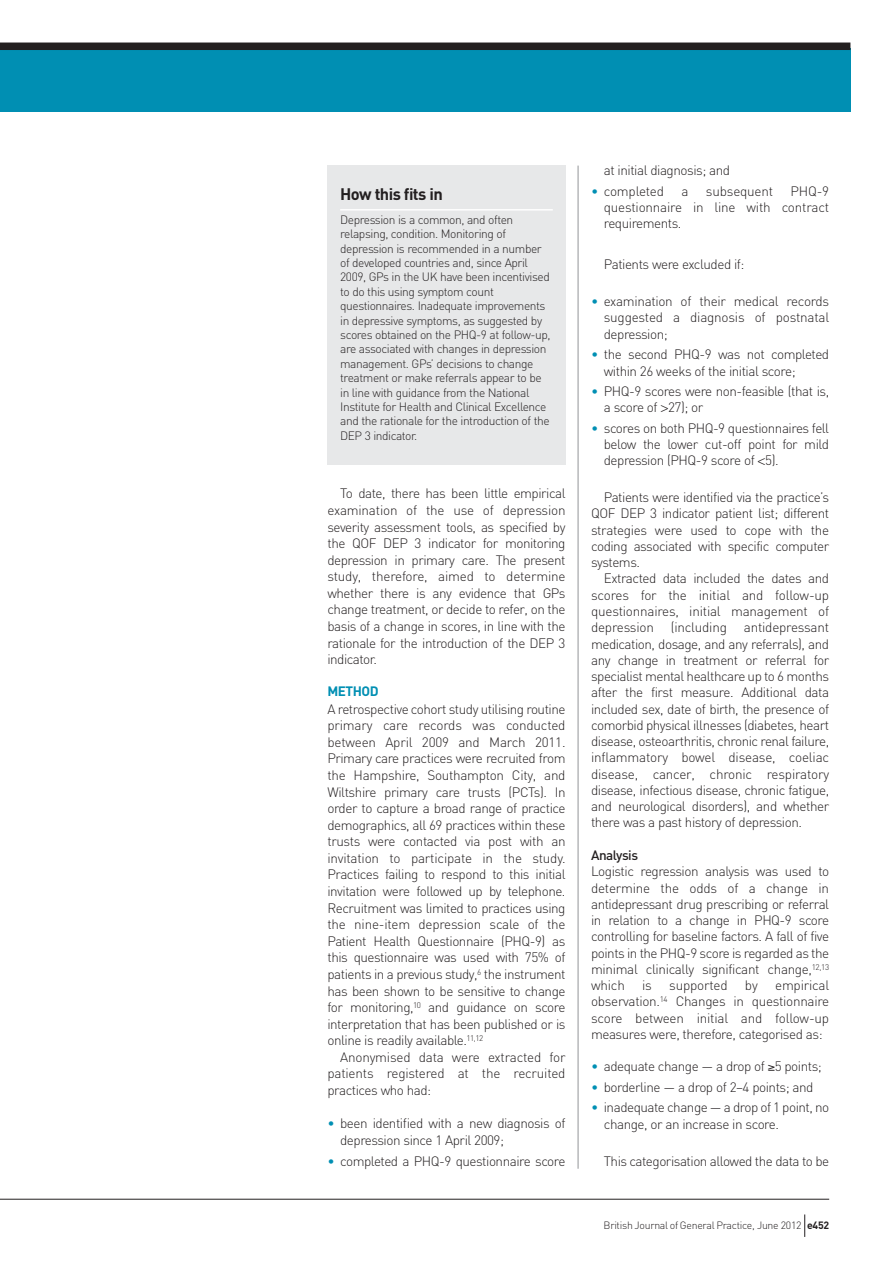
<style>
.page{position:relative;width:893px;height:1263px;background:#fff}
.page>*{position:absolute;margin:0;border:0;box-sizing:border-box;transform-origin:0 0}
.t1{font:700 16.5px "DIN";letter-spacing:-.035em;color:#231f20}
.t2{font:300 13.5px/16.2px "DIN";letter-spacing:-.035em;color:#231f20;text-align:justify}
.t3{font:300 13.5px "DIN";letter-spacing:-.015em;color:#231f20}
.t4{font:500 13.5px "DIN";letter-spacing:-.035em;color:#231f20}
.t5{font:700 13.5px "DIN";letter-spacing:-.035em;color:#008fb3}
.t6{font:300 12px/14.4px "DIN";letter-spacing:-.035em;color:#231f20}
.t7{font:300 10.5px "DIN";letter-spacing:-.025em;color:#231f20}
.s1{color:#008fb3}
.s2{font-family:"Helvetica Neue"}
.s3{font-weight:700}
</style>
<div class="page">
<hr style="left:578px;top:166px;width:1px;height:1003px;background:#939598">
<div style="left:327px;top:165px;width:239px;height:299px;background:#e7e8e9"></div>
<hr style="left:340px;top:209px;width:213px;height:2px;background:#fff">
<hr style="left:0;top:1199px;width:829px;height:1px;background:#231f20">
<svg style="left:804px;top:1214px;width:1px;height:23px"></svg>
<div style="left:0;top:48px;width:850px;height:63px;background:#008fb3"></div>
<div style="left:0;top:43px;width:850px;height:7px;background:#231f20"></div>
<p class="t1" style="left:340px;top:184px;width:104px">How this fits in</p>
<p class="t6" style="left:340px;top:212px;width:212px">Depression is a common, and often relapsing, condition. Monitoring of depression is recommended in a number of developed countries and, since April 2009, GPs in the UK have been incentivised to do this using symptom count questionnaires. Inadequate improvements in depressive symptoms, as suggested by scores obtained on the PHQ-9 at follow-up, are associated with changes in depression management. GPs’ decisions to change treatment or make referrals appear to be in line with guidance from the National Institute for Health and Clinical Excellence and the rationale for the introduction of the DEP 3 indicator.</p>
<p class="t2" style="left:327px;top:485px;width:240px;line-height:16.6px;text-indent:13px">To date, there has been little empirical examination of the use of depression severity assessment tools, as specified by the QOF DEP 3 indicator for monitoring depression in primary care. The present study, therefore, aimed to determine whether there is any evidence that GPs change treatment, or decide to refer, on the basis of a change in scores, in line with the rationale for the introduction of the DEP 3 indicator.</p>
<p class="t5" style="left:327px;top:684px;width:53px">METHOD</p>
<p class="t2" style="left:327px;top:701px;width:240px;line-height:16.6px">A retrospective cohort study utilising routine primary care records was conducted between April 2009 and March 2011.<br>Primary care practices were recruited from the Hampshire, Southampton City, and Wiltshire primary care trusts (PCTs). In order to capture a broad range of practice demographics, all 69 practices within these trusts were contacted via post with an invitation to participate in the study.<br>Practices failing to respond to this initial invitation were followed up by telephone.<br>Recruitment was limited to practices using the nine-item depression scale of the Patient Health Questionnaire (PHQ-9) as this questionnaire was used with 75% of patients in a previous study,<sup>6</sup> the instrument has been shown to be sensitive to change for monitoring,<sup>10</sup> and guidance on score interpretation that has been published or is online is readily available.<sup>11,12</sup></p>
<p class="t2" style="left:327px;top:1049px;width:240px;line-height:16.6px;text-indent:13px">Anonymised data were extracted for patients registered at the recruited practices who had:</p>
<p class="t2" style="left:340px;top:1115px;width:227px;line-height:16.6px;text-indent:-13px"><span class="s1">•</span> been identified with a new diagnosis of depression since 1 April 2009;</p>
<p class="t2" style="left:327px;top:1153px;width:240px"><span class="s1">•</span> completed a PHQ-9 questionnaire score</p>
<p class="t2" style="left:604px;top:163px;width:128px">at initial diagnosis; and</p>
<p class="t3" style="left:591px;top:183px;width:74px"><span class="s1">•</span> completed</p>
<p class="t2" style="left:681px;top:183px;width:9px">a</p>
<p class="t3" style="left:706px;top:183px;width:69px">subsequent</p>
<p class="t2" style="left:604px;top:183px;width:227px;text-indent:187px">PHQ-9 questionnaire in line with contract requirements.</p>
<p class="t2" style="left:604px;top:257px;width:142px">Patients were excluded if:</p>
<p class="t2" style="left:604px;top:293px;width:227px;text-indent:-13px"><span class="s1">•</span> examination of their medical records suggested a diagnosis of postnatal depression;</p>
<p class="t2" style="left:604px;top:346px;width:227px;text-indent:-13px"><span class="s1">•</span> the second PHQ-9 was not completed within 26 weeks of the initial score;</p>
<p class="t2" style="left:604px;top:383px;width:227px;text-indent:-13px"><span class="s1">•</span> PHQ-9 scores were non-feasible (that is, a score of <span class="s2">&gt;</span>27); or</p>
<p class="t2" style="left:604px;top:420px;width:227px;text-indent:-13px"><span class="s1">•</span> scores on both PHQ-9 questionnaires fell below the lower cut-off point for mild depression (PHQ-9 score of <span class="s2">&lt;</span>5).</p>
<p class="t2" style="left:591px;top:489px;width:240px;text-indent:13px">Patients were identified via the practice’s QOF DEP 3 indicator patient list; different strategies were used to cope with the coding associated with specific computer systems.</p>
<p class="t2" style="left:591px;top:571px;width:240px;text-indent:13px">Extracted data included the dates and scores for the initial and follow-up questionnaires, initial management of depression (including antidepressant medication, dosage, and any referrals), and any change in treatment or referral for specialist mental healthcare up to 6 months after the first measure. Additional data included sex, date of birth, the presence of comorbid physical illnesses (diabetes, heart disease, osteoarthritis, chronic renal failure, inflammatory bowel disease, coeliac disease, cancer, chronic respiratory disease, infectious disease, chronic fatigue, and neurological disorders), and whether there was a past history of depression.</p>
<p class="t4" style="left:591px;top:848px;width:49px">Analysis</p>
<p class="t2" style="left:591px;top:863px;width:240px">Logistic regression analysis was used to determine the odds of a change in antidepressant drug prescribing or referral in relation to a change in PHQ-9 score controlling for baseline factors. A fall of five points in the PHQ-9 score is regarded as the minimal clinically significant change,<sup>12,13 </sup>which</p>
<p class="t2" style="left:591px;top:977px;width:240px;text-indent:184px">empirical observation.<sup>14</sup> Changes in questionnaire score between initial and follow-up measures were, therefore, categorised as:</p>
<p class="t2" style="left:591px;top:1059px;width:232px"><span class="s1">•</span> adequate change — a drop of ≥5 points;</p>
<p class="t2" style="left:591px;top:1079px;width:224px"><span class="s1">•</span> borderline — a drop of 2–4 points; and</p>
<p class="t2" style="left:604px;top:1100px;width:227px;text-indent:-13px"><span class="s1">•</span> inadequate change — a drop of 1 point, no change, or an increase in score.</p>
<p class="t2" style="left:604px;top:1153px;width:227px">This categorisation allowed the data to be</p>
<p class="t2" style="left:642px;top:977px;width:11px">is</p>
<p class="t3" style="left:669px;top:977px;width:60px">supported</p>
<p class="t2" style="left:745px;top:977px;width:14px">by</p>
<p class="t7" style="left:603px;top:1219px;width:227px">British Journal of General Practice, June 2012 <span class="s3">e452</span></p>
</div>
